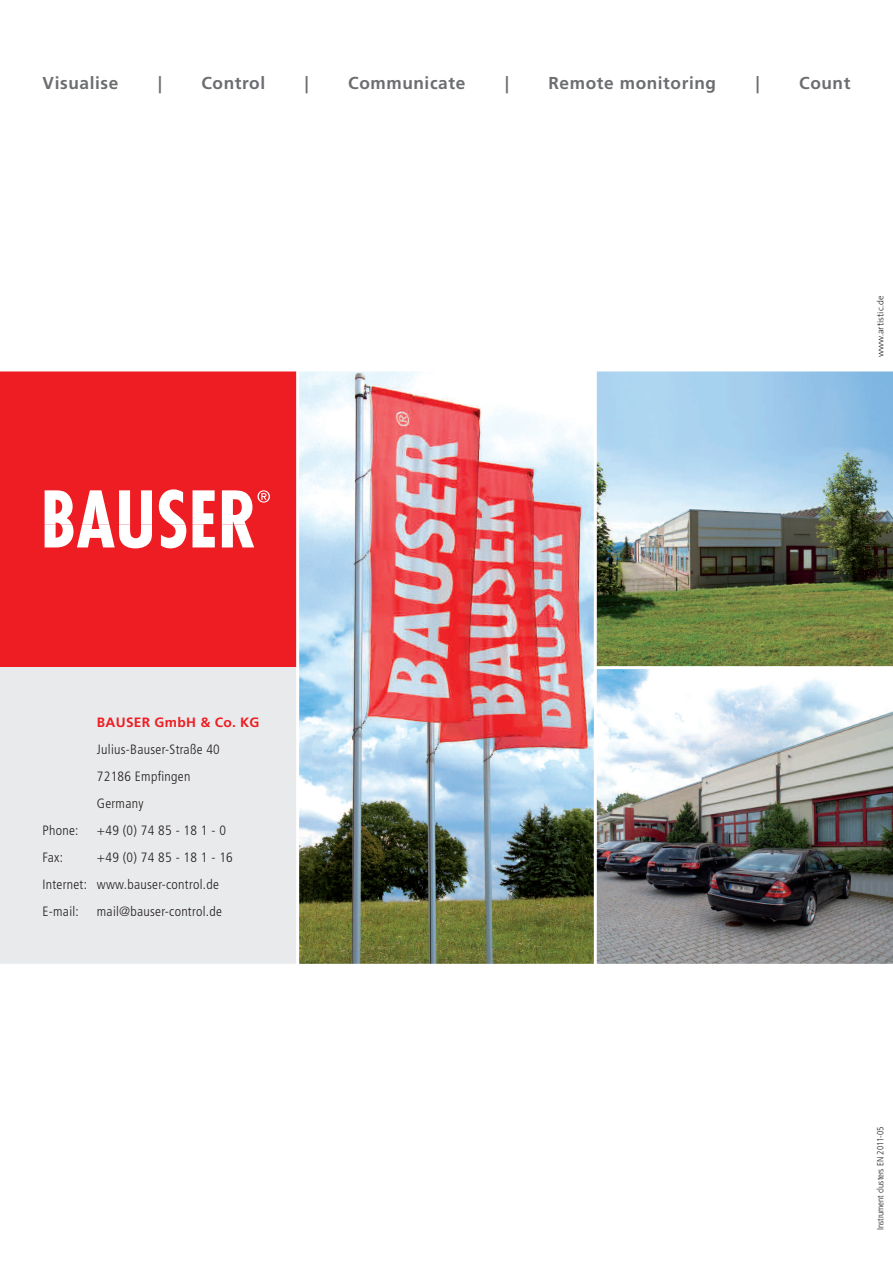
<style>
.page{position:relative;width:893px;height:1263px;background:#fff}
.page>*{position:absolute;margin:0;border:0;box-sizing:border-box;transform-origin:0 0}
.t1{font:700 17.25px "Frutiger";letter-spacing:.035em;color:#6c6d70}
.t2{font:300 condensed 13.5px/27px "Frutiger LT Std";letter-spacing:.02em;color:#231f20}
.t3{font:700 13.5px "Frutiger";letter-spacing:.02em;color:#ee1d23}
.t4{font:300 condensed 9px "Frutiger";color:#231f20}
.t5{font:300 9px "The Sans";color:#231f20}
</style>
<div class="page">
<img style="left:299px;top:371px;width:594px;height:593px">
<div style="left:0;top:370px;width:298px;height:298px;background:#ee1d23"></div>
<svg style="left:45px;top:489px;width:225px;height:59px"></svg>
<div style="left:0;top:668px;width:298px;height:297px;background:#e9eaeb"></div>
<img style="left:597px;top:669px;width:296px;height:295px">
<hr style="left:0;top:964px;width:893px;height:3px;background:#fff">
<hr style="left:594px;top:0;width:3px;height:1263px;background:#fff">
<hr style="left:595px;top:666px;width:298px;height:3px;background:#fff">
<hr style="left:0;top:368px;width:893px;height:3px;background:#fff">
<hr style="left:296px;top:0;width:3px;height:1263px;background:#fff">
<p class="t1" style="left:43px;top:76px;width:77px">Visualise</p>
<p class="t1" style="left:158px;top:76px;width:5px">|</p>
<p class="t1" style="left:201px;top:76px;width:65px">Control</p>
<p class="t1" style="left:305px;top:76px;width:5px">|</p>
<p class="t1" style="left:348px;top:76px;width:119px">Communicate</p>
<p class="t1" style="left:505px;top:76px;width:5px">|</p>
<p class="t1" style="left:548px;top:76px;width:169px">Remote monitoring</p>
<p class="t1" style="left:756px;top:76px;width:5px">|</p>
<p class="t1" style="left:799px;top:76px;width:53px">Count</p>
<p class="t5" style="left:877px;top:357px;width:63px;rotate:-90deg">www.artistic.de</p>
<p class="t3" style="left:97px;top:717px;width:164px">BAUSER GmbH &amp; Co. KG</p>
<p class="t2" style="left:97px;top:737px;width:124px">Julius-Bauser-Straße 40<br>72186 Empfingen<br>Germany</p>
<p class="t2" style="left:43px;top:818px;width:38px">Phone:</p>
<p class="t2" style="left:97px;top:818px;width:131px">+49(0)7485-181-0</p>
<p class="t2" style="left:43px;top:845px;width:22px">Fax:</p>
<p class="t2" style="left:43px;top:845px;width:192px;text-indent:54px">+49 (0) 74 85 - 18 1 - 16<br>Internet: www.bauser-control.de<br>E-mail:</p>
<p class="t2" style="left:97px;top:899px;width:127px">mail@bauser-control.de</p>
<p class="t4" style="left:877px;top:1230px;width:105px;rotate:-90deg">Instrument clusters EN 2011-05</p>
</div>
